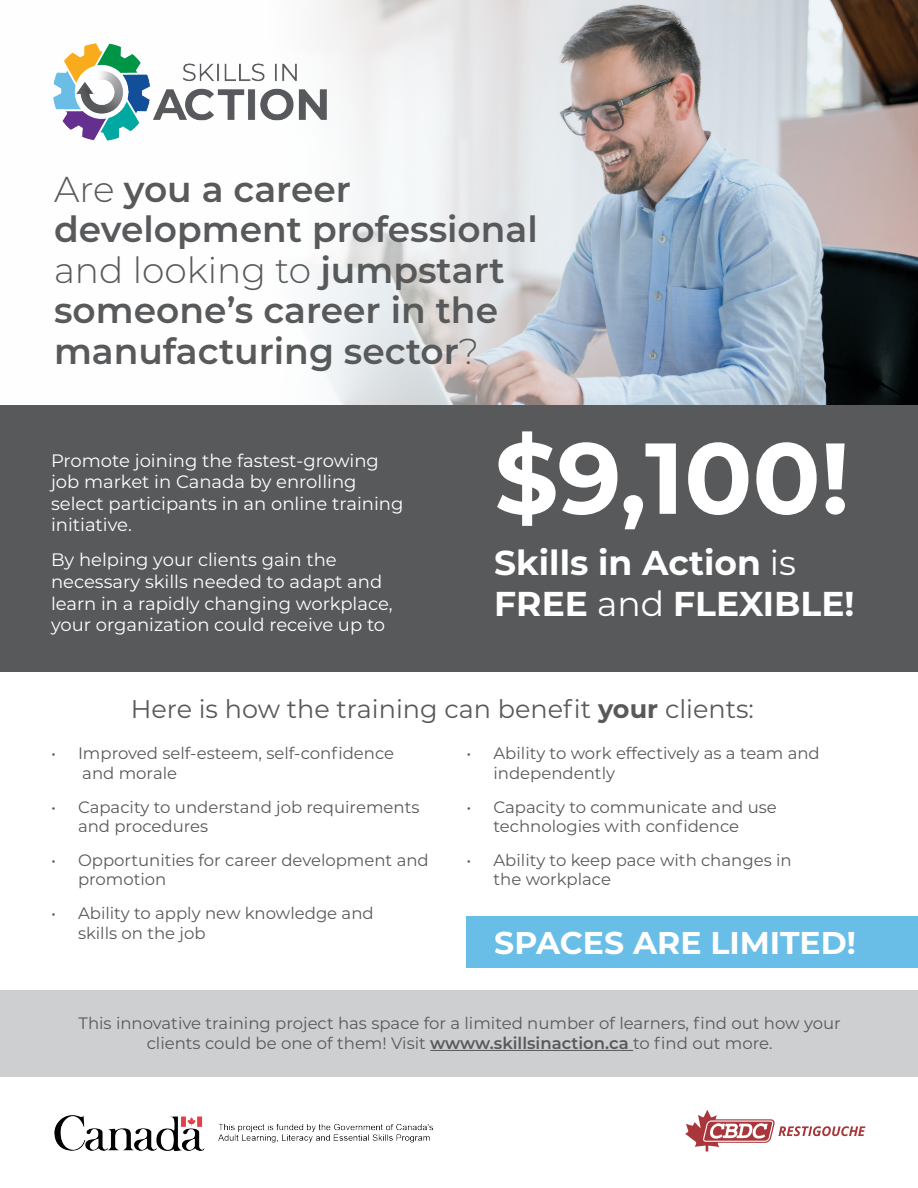
<style>
.page{position:relative;width:918px;height:1188px;background:#fff}
.page>*{position:absolute;margin:0;border:0;box-sizing:border-box;transform-origin:0 0}
.t1{font:700 100.5px "Montserrat";color:#fff}
.t2{font:600 36px/40.5px "Montserrat";color:#58595b}
.t3{font:700 34.5px/41.4px "Montserrat";color:#fff}
.t4{font:700 31.5px "Montserrat";color:#fff}
.t5{font:25.5px "Montserrat";color:#58595b}
.t6{font:18px/21.6px "Montserrat";color:#fff}
.t7{font:16.5px/19.8px "Montserrat";color:#58595b}
.s1{font-weight:300}
.s2{font-weight:400}
.s3{color:#58595b}
.s4{font-weight:700}
.s5{font-weight:600}
</style>
<div class="page">
<img style="left:0;top:0;width:918px;height:406px">
<img style="left:45px;top:42px;width:289px;height:101px">
<div style="left:466px;top:916px;width:452px;height:52px;background:#69bee7"></div>
<svg style="left:685px;top:1110px;width:180px;height:42px"></svg>
<div style="left:0;top:990px;width:918px;height:87px;background:#cdcfd0"></div>
<hr style="left:430px;top:1050px;width:203px;height:1px;background:#58595b">
<div style="left:0;top:406px;width:918px;height:266px;background:#58595b"></div>
<img style="left:54px;top:1115px;width:379px;height:37px">
<p class="t2" style="left:54px;top:167px;width:485px"><span class="s1">Are</span> you a career development professional <span class="s1">and looking to</span> jumpstart someone’s career in the manufacturing sector<span class="s1">?</span></p>
<p class="t1" style="left:494px;top:406px;width:357px">$9,100!</p>
<p class="t6" style="left:51px;top:449px;width:354px">Promote joining the fastest-growing job market in Canada by enrolling select participants in an online training initiative.</p>
<p class="t6" style="left:51px;top:549px;width:343px">By helping your clients gain the necessary skills needed to adapt and learn in a rapidly changing workplace, your organization could receive up to</p>
<p class="t3" style="left:494px;top:540px;width:372px">Skills in Action <span class="s2">is<br></span>FREE <span class="s2">and</span> FLEXIBLE!<span class="s3">!</span></p>
<p class="t5" style="left:131px;top:691px;width:625px">Here is how the training can benefit <span class="s4">your</span> clients:</p>
<p class="t7" style="left:82px;top:743px;width:313px;text-indent:-31px">• Improved self-esteem, self-confidence and morale</p>
<p class="t7" style="left:78px;top:796px;width:343px;text-indent:-27px">• Capacity to understand job requirements and procedures</p>
<p class="t7" style="left:78px;top:849px;width:352px;text-indent:-27px">• Opportunities for career development and promotion</p>
<p class="t7" style="left:78px;top:902px;width:297px;text-indent:-27px">• Ability to apply new knowledge and skills on the job</p>
<p class="t7" style="left:494px;top:743px;width:328px;text-indent:-27px">• Ability to work effectively as a team and independently</p>
<p class="t7" style="left:494px;top:796px;width:285px;text-indent:-27px">• Capacity to communicate and use technologies with confidence</p>
<p class="t7" style="left:494px;top:849px;width:300px;text-indent:-27px">• Ability to keep pace with changes in the workplace</p>
<p class="t4" style="left:494px;top:920px;width:363px">SPACES ARE LIMITED!</p>
<p class="t7" style="left:79px;top:1013px;width:764px;text-align:center">This innovative training project has space for a limited number of learners, find out how your clients could be one of them! Visit <span class="s5">wwww.skillsinaction.ca</span> to find out more.</p>
</div>
